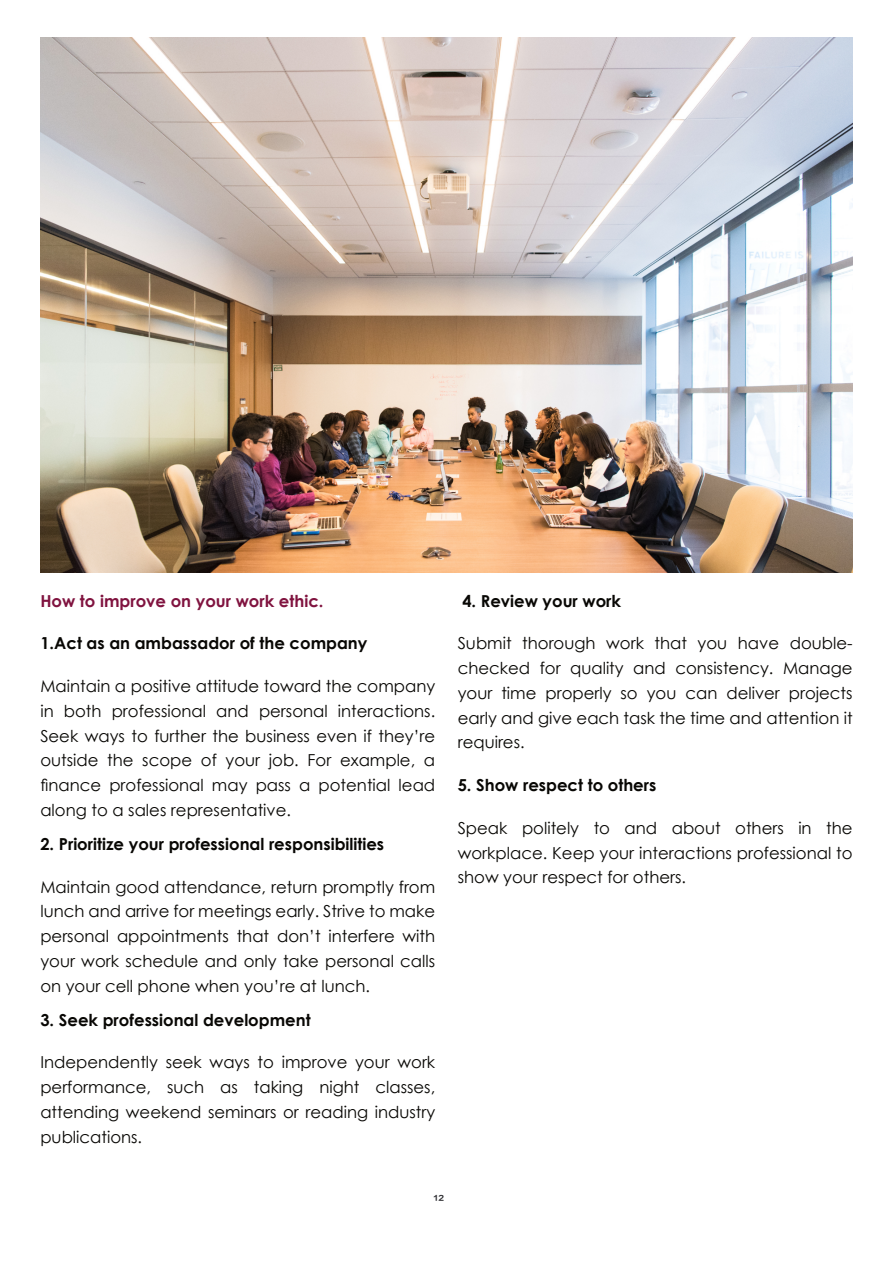
<style>
.page{position:relative;width:893px;height:1263px;background:#fff}
.page>*{position:absolute;margin:0;border:0;box-sizing:border-box;transform-origin:0 0}
.t1{font:16.5px/24.8px "Century Gothic";color:#080704;text-align:justify}
.t2{font:700 16.5px "Century Gothic";color:#080704}
.t3{font:700 16.5px "Century Gothic";color:#80133f}
.t4{font:16.5px "Arial";color:#2a2a2e}
</style>
<div class="page">
<img style="left:40px;top:38px;width:813px;height:534px">
<p class="t3" style="left:40px;top:594px;width:285px">How to improve on your work ethic.</p>
<p class="t2" style="left:40px;top:637px;width:329px">1.Act as an ambassador of the company</p>
<p class="t1" style="left:40px;top:675px;width:396px">Maintain a positive attitude toward the company in both professional and personal interactions.<br>Seek ways to further the business even if they’re outside the scope of your job. For example, a finance professional may pass a potential lead along to a sales representative.</p>
<p class="t2" style="left:40px;top:837px;width:345px">2. Prioritize your professional responsibilities</p>
<p class="t1" style="left:40px;top:876px;width:396px">Maintain good attendance, return promptly from lunch and arrive for meetings early. Strive to make personal appointments that don’t interfere with your work schedule and only take personal calls on your cell phone when you’re at lunch.</p>
<p class="t2" style="left:40px;top:1013px;width:272px">3. Seek professional development</p>
<p class="t1" style="left:40px;top:1051px;width:396px">Independently seek ways to improve your work performance, such as taking night classes, attending weekend seminars or reading industry publications.</p>
<p class="t2" style="left:462px;top:594px;width:160px">4. Review your work</p>
<p class="t1" style="left:458px;top:633px;width:396px">Submit thorough work that you have double&shy;checked for quality and consistency. Manage your time properly so you can deliver projects early and give each task the time and attention it requires.</p>
<p class="t2" style="left:458px;top:779px;width:200px">5. Show respect to others</p>
<p class="t1" style="left:458px;top:817px;width:396px">Speak politely to and about others in the workplace. Keep your interactions professional to show your respect for others.</p>
<p class="t4" style="left:433px;top:1195px;width:12px">¹²</p>
</div>
